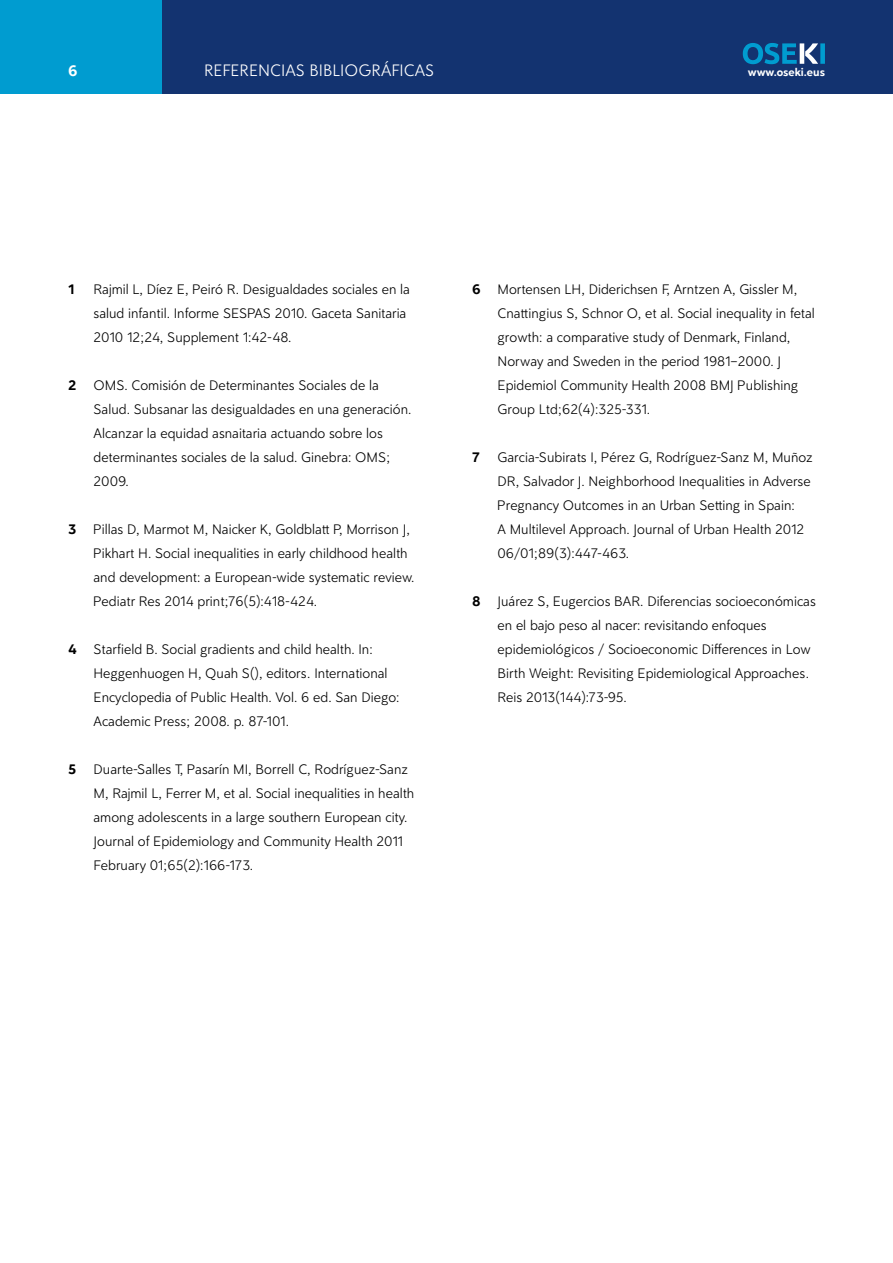
<style>
.page{position:relative;width:893px;height:1263px;background:#fff}
.page>*{position:absolute;margin:0;border:0;box-sizing:border-box;transform-origin:0 0}
.t1{font:300 18px "Clarika Geometric";color:#fff}
.t2{font:700 16.5px "Clarika Grotesque";color:#fff;scale:.96 1}
.t3{font:300 15px/24px "Clarika Grotesque";color:#000;scale:.96 1}
.t4{font:700 15px "Clarika Grotesque";color:#000;scale:.96 1}
.t5{font:700 12px "Clarika Grotesque";color:#fff;scale:.96 1}
.s1{font-weight:700}
</style>
<div class="page">
<div style="left:154px;top:0;width:739px;height:94px;background:#133370"></div>
<div style="left:0;top:0;width:162px;height:94px;background:#009cd0"></div>
<svg style="left:743px;top:43px;width:82px;height:21px"></svg>
<p class="t2" style="left:68px;top:60px;width:11px">6</p>
<p class="t1" style="left:204px;top:59px;width:232px">REFERENCIAS BIBLIOGRÁFICAS</p>
<p class="t5" style="left:748px;top:64px;width:82px">www.oseki.eus</p>
<p class="t4" style="left:68px;top:279px;width:8px">1</p>
<p class="t3" style="left:94px;top:277px;width:331px">Rajmil L, Díez E, Peiró R. Desigualdades sociales en la salud infantil. Informe SESPAS 2010. Gaceta Sanitaria<br>2010 12;24, Supplement 1:42-48.</p>
<p class="t3" style="left:94px;top:373px;width:333px;text-indent:-26px"><span class="s1">2</span> OMS. Comisión de Determinantes Sociales de la Salud. Subsanar las desigualdades en una generación.<br>Alcanzar la equidad asnaitaria actuando sobre los determinantes sociales de la salud. Ginebra: OMS; 2009.</p>
<p class="t3" style="left:94px;top:517px;width:336px;text-indent:-26px"><span class="s1">3</span> Pillas D, Marmot M, Naicker K, Goldblatt P, Morrison J, Pikhart H. Social inequalities in early childhood health and development: a European-wide systematic review.<br>Pediatr Res 2014 print;76(5):418-424.</p>
<p class="t3" style="left:94px;top:637px;width:320px;text-indent:-26px"><span class="s1">4</span> Starfield B. Social gradients and child health. In:<br>Heggenhuogen H, Quah S(), editors. International Encyclopedia of Public Health. Vol. 6 ed. San Diego:<br>Academic Press; 2008. p. 87-101.</p>
<p class="t3" style="left:94px;top:757px;width:336px;text-indent:-26px"><span class="s1">5</span> Duarte-Salles T, Pasarín MI, Borrell C, Rodríguez-Sanz M, Rajmil L, Ferrer M, et al. Social inequalities in health among adolescents in a large southern European city.<br>Journal of Epidemiology and Community Health 2011<br>February 01;65(2):166-173.</p>
<p class="t3" style="left:497px;top:277px;width:332px;text-indent:-26px"><span class="s1">6</span> Mortensen LH, Diderichsen F, Arntzen A, Gissler M, Cnattingius S, Schnor O, et al. Social inequality in fetal growth: a comparative study of Denmark, Finland, Norway and Sweden in the period 1981–2000. J Epidemiol Community Health 2008 BMJ Publishing Group Ltd;62(4):325-331.</p>
<p class="t3" style="left:497px;top:445px;width:330px;text-indent:-26px"><span class="s1">7</span> Garcia-Subirats I, Pérez G, Rodríguez-Sanz M, Muñoz DR, Salvador J. Neighborhood Inequalities in Adverse Pregnancy Outcomes in an Urban Setting in Spain:<br>A Multilevel Approach. Journal of Urban Health 2012<br>06/01;89(3):447-463.</p>
<p class="t3" style="left:497px;top:589px;width:333px;text-indent:-26px"><span class="s1">8</span> Juárez S, Eugercios BAR. Diferencias socioeconómicas en el bajo peso al nacer: revisitando enfoques epidemiológicos / Socioeconomic Differences in Low Birth Weight: Revisiting Epidemiological Approaches.<br>Reis 2013(144):73-95.</p>
</div>
